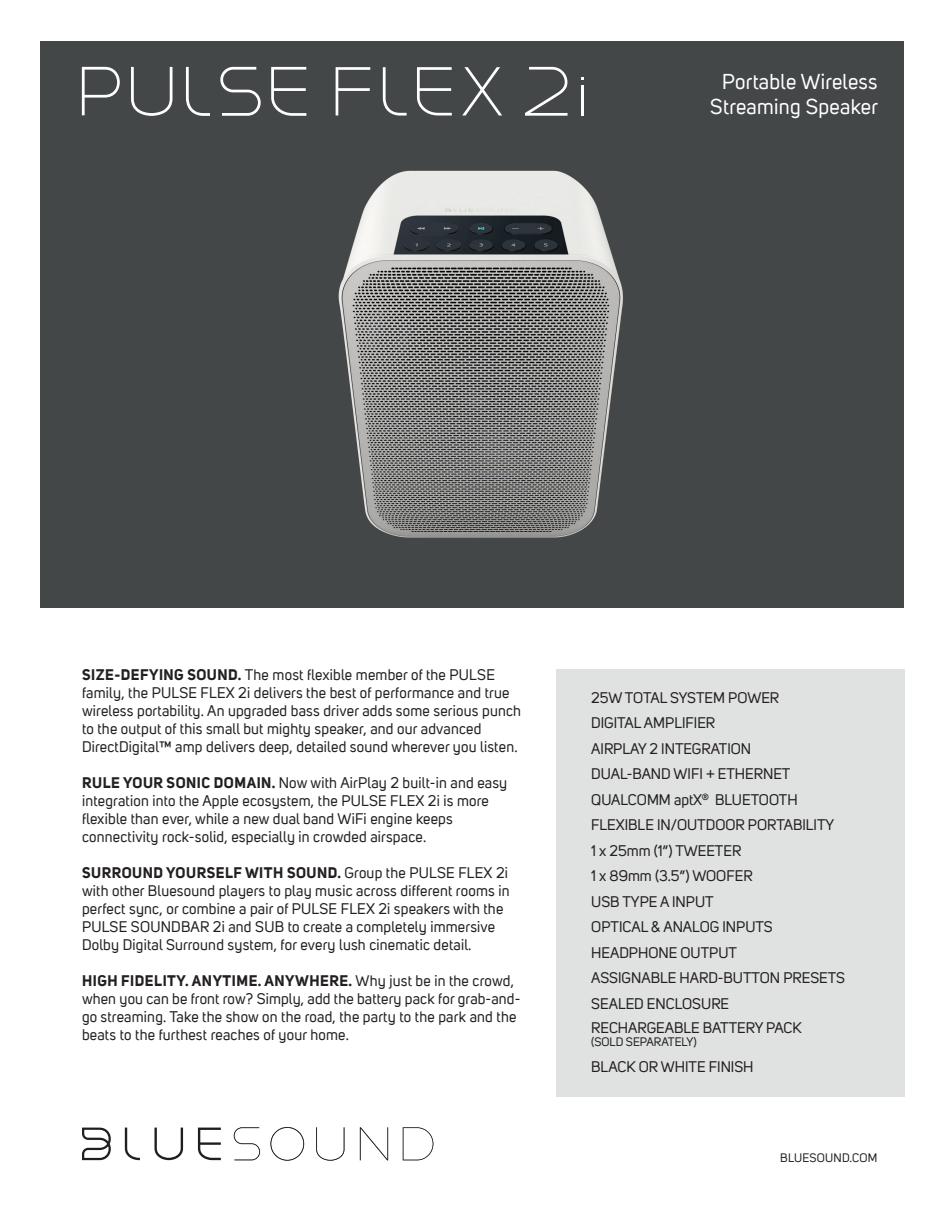
<style>
.page{position:relative;width:945px;height:1215px;background:#fff}
.page>*{position:absolute;margin:0;border:0;box-sizing:border-box;transform-origin:0 0}
.t1{font:21px/25.2px "Uni Sans";letter-spacing:.015em;color:#fff;text-align:center}
.t2{font:15px/18px "Uni Sans";letter-spacing:.015em;color:#231f20}
.t3{font:12px "Uni Sans";color:#231f20}
.t4{font:12px "Uni Sans";letter-spacing:.02em;color:#231f20}
.s1{font-weight:700}
</style>
<div class="page">
<div style="left:556px;top:669px;width:348px;height:428px;background:#e0e1e1"></div>
<div style="left:40px;top:41px;width:864px;height:567px;background:#444747"></div>
<img style="left:81px;top:66px;width:542px;height:472px">
<svg style="left:154px;top:1128px;width:29px;height:32px"></svg>
<svg style="left:125px;top:1128px;width:15px;height:32px"></svg>
<svg style="left:82px;top:1128px;width:29px;height:32px"></svg>
<svg style="left:316px;top:1127px;width:29px;height:34px"></svg>
<svg style="left:270px;top:1127px;width:34px;height:34px"></svg>
<svg style="left:403px;top:1127px;width:30px;height:33px"></svg>
<svg style="left:234px;top:1127px;width:26px;height:33px"></svg>
<svg style="left:198px;top:1128px;width:23px;height:32px"></svg>
<svg style="left:360px;top:1127px;width:28px;height:33px"></svg>
<hr style="left:581px;top:85px;width:3px;height:30px;background:#fff">
<svg style="left:525px;top:67px;width:43px;height:49px"></svg>
<svg style="left:383px;top:67px;width:24px;height:49px"></svg>
<svg style="left:417px;top:67px;width:35px;height:48px"></svg>
<svg style="left:336px;top:67px;width:34px;height:48px"></svg>
<svg style="left:462px;top:67px;width:40px;height:48px"></svg>
<svg style="left:186px;top:67px;width:24px;height:49px"></svg>
<svg style="left:82px;top:67px;width:38px;height:48px"></svg>
<svg style="left:271px;top:67px;width:35px;height:49px"></svg>
<svg style="left:131px;top:67px;width:41px;height:49px"></svg>
<svg style="left:220px;top:67px;width:41px;height:49px"></svg>
<p class="t1" style="left:710px;top:69px;width:169px">Portable Wireless<br>Streaming Speaker</p>
<p class="t2" style="left:82px;top:666px;width:441px"><span class="s1">SIZE-DEFYING SOUND.</span> The most flexible member of the PULSE family, the PULSE FLEX 2i delivers the best of performance and true wireless portability. An upgraded bass driver adds some serious punch to the output of this small but mighty speaker, and our advanced DirectDigital™ amp delivers deep, detailed sound wherever you listen.</p>
<p class="t2" style="left:82px;top:774px;width:427px"><span class="s1">RULE YOUR SONIC DOMAIN.</span> Now with AirPlay 2 built-in and easy integration into the Apple ecosystem, the PULSE FLEX 2i is more</p>
<p class="t2" style="left:82px;top:810px;width:372px">flexible than ever, while a new dual band WiFi engine keeps connectivity rock-solid, especially in crowded airspace.</p>
<p class="t2" style="left:82px;top:864px;width:429px"><span class="s1">SURROUND YOURSELF WITH SOUND.</span> Group the PULSE FLEX 2i with other Bluesound players to play music across different rooms in perfect sync, or combine a pair of PULSE FLEX 2i speakers with the PULSE SOUNDBAR 2i and SUB to create a completely immersive Dolby Digital Surround system, for every lush cinematic detail.</p>
<p class="t2" style="left:82px;top:972px;width:440px"><span class="s1">HIGH FIDELITY. ANYTIME. ANYWHERE.</span> Why just be in the crowd, when you can be front row? Simply, add the battery pack for grab-and&shy;go streaming. Take the show on the road, the party to the park and the beats to the furthest reaches of your home.</p>
<p class="t2" style="left:591px;top:689px;width:189px">25W TOTAL SYSTEM POWER</p>
<p class="t2" style="left:591px;top:714px;width:125px">DIGITAL AMPLIFIER</p>
<p class="t2" style="left:591px;top:740px;width:161px">AIRPLAY 2 INTEGRATION</p>
<p class="t2" style="left:591px;top:765px;width:201px">DUAL-BAND WIFI + ETHERNET</p>
<p class="t2" style="left:591px;top:791px;width:208px">QUALCOMM aptX<sup>®</sup> BLUETOOTH</p>
<p class="t2" style="left:591px;top:816px;width:244px">FLEXIBLE IN/OUTDOOR PORTABILITY</p>
<p class="t2" style="left:591px;top:842px;width:152px">1 x 25mm (1”) TWEETER</p>
<p class="t2" style="left:591px;top:867px;width:163px">1 x 89mm (3.5”) WOOFER</p>
<p class="t2" style="left:591px;top:893px;width:124px">USB TYPE A INPUT</p>
<p class="t2" style="left:591px;top:918px;width:183px">OPTICAL &amp; ANALOG INPUTS</p>
<p class="t2" style="left:591px;top:944px;width:147px">HEADPHONE OUTPUT</p>
<p class="t2" style="left:591px;top:969px;width:255px">ASSIGNABLE HARD-BUTTON PRESETS</p>
<p class="t2" style="left:591px;top:995px;width:139px">SEALED ENCLOSURE</p>
<p class="t2" style="left:591px;top:1019px;width:212px">RECHARGEABLE BATTERY PACK</p>
<p class="t3" style="left:591px;top:1035px;width:107px">(SOLD SEPARATELY)</p>
<p class="t2" style="left:591px;top:1058px;width:164px">BLACK OR WHITE FINISH</p>
<p class="t4" style="left:780px;top:1151px;width:99px">BLUESOUND.COM</p>
</div>
